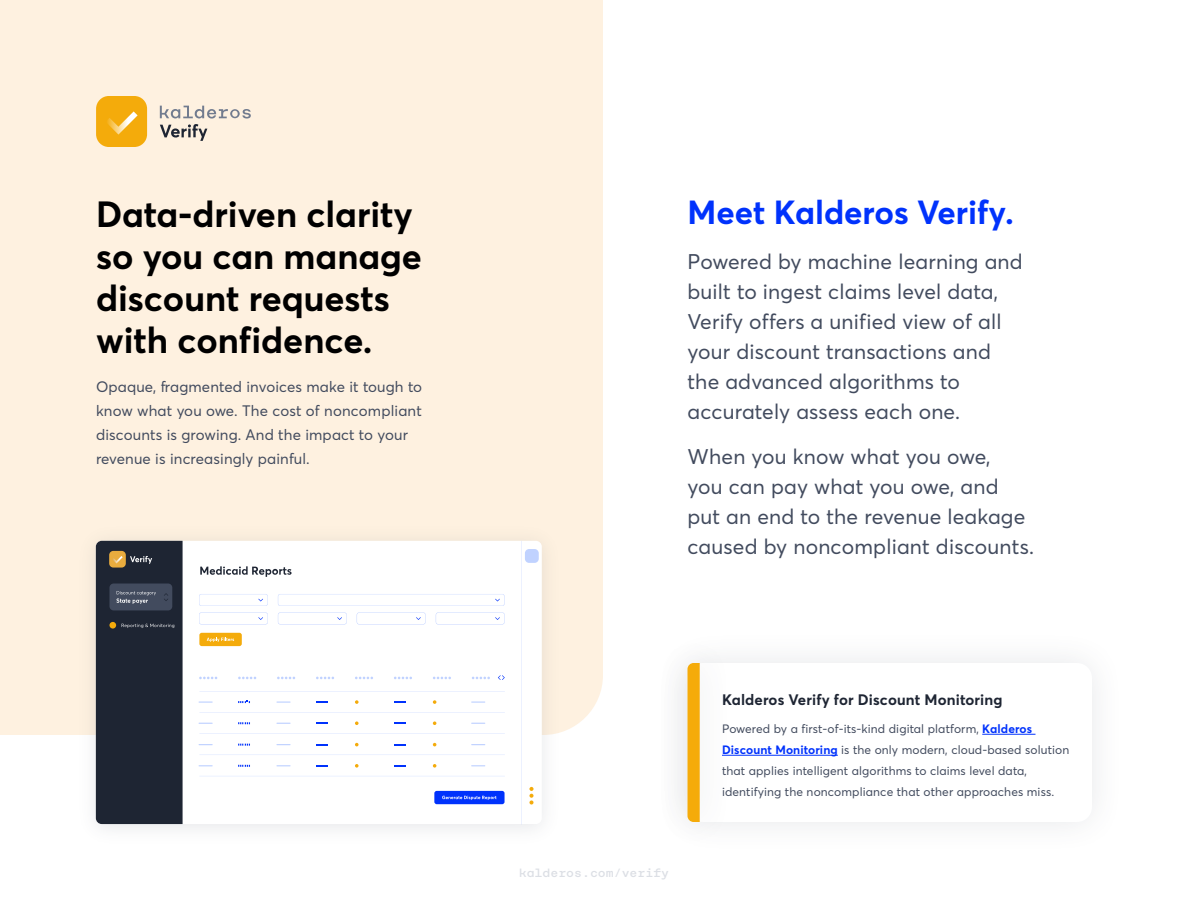
<style>
.page{position:relative;width:1188px;height:918px;background:#fff}
.page>*{position:absolute;margin:0;border:0;box-sizing:border-box;transform-origin:0 0}
.t1{font:700 36px/42px "Averta";color:#000}
.t2{font:700 33px "Averta";color:#0032fc}
.t3{font:21px/30px "Averta";letter-spacing:.01em;color:#424b5e}
.t4{font:15px/24px "Averta";letter-spacing:.01em;color:#424b5e}
.t5{font:700 15px "Averta";letter-spacing:.01em;color:#1e2533}
.t6{font:12px/21px "Averta";letter-spacing:.01em;color:#424b5e}
.t7{font:500 12px "Rational TW Display";color:#dcdfe5}
.s1{font-weight:700;color:#0032fc}
</style>
<div class="page">
<hr style="left:982px;top:734px;width:54px;height:1px;background:#0032fc">
<hr style="left:722px;top:755px;width:116px;height:1px;background:#0032fc">
<div style="left:0;top:0;width:603px;height:735px;background:#fef1e0"></div>
<div style="left:654px;top:631px;width:79px;height:222px;background:#fcfcfc"></div>
<svg style="left:688px;top:663px;width:12px;height:159px;background:#f5ad11"></svg>
<img style="left:69px;top:516px;width:500px;height:313px">
<div style="left:96px;top:541px;width:446px;height:283px;background:#fff;border-radius:6px"></div>
<svg style="left:521px;top:541px;width:1px;height:284px"></svg>
<div style="left:525px;top:549px;width:14px;height:14px;background:#c0d2ff;border-radius:4px"></div>
<svg style="left:529px;top:787px;width:5px;height:18px"></svg>
<svg style="left:200px;top:566px;width:92px;height:11px"></svg>
<svg style="left:199px;top:594px;width:69px;height:12px"></svg>
<svg style="left:199px;top:612px;width:69px;height:12px"></svg>
<svg style="left:278px;top:612px;width:69px;height:12px"></svg>
<svg style="left:436px;top:612px;width:69px;height:12px"></svg>
<svg style="left:357px;top:612px;width:69px;height:12px"></svg>
<svg style="left:278px;top:594px;width:227px;height:12px"></svg>
<div style="left:199px;top:633px;width:43px;height:13px;background:#f4ab0b;border-radius:2px"></div>
<svg style="left:207px;top:638px;width:27px;height:4px"></svg>
<div style="left:434px;top:791px;width:71px;height:13px;background:#0032fc;border-radius:2px"></div>
<svg style="left:442px;top:796px;width:55px;height:4px"></svg>
<svg style="left:199px;top:701px;width:14px;height:2px"></svg>
<svg style="left:276px;top:701px;width:15px;height:2px"></svg>
<svg style="left:471px;top:701px;width:14px;height:2px"></svg>
<svg style="left:433px;top:700px;width:3px;height:4px"></svg>
<svg style="left:355px;top:700px;width:4px;height:4px"></svg>
<svg style="left:316px;top:701px;width:12px;height:2px"></svg>
<svg style="left:394px;top:701px;width:12px;height:2px"></svg>
<svg style="left:238px;top:700px;width:12px;height:3px"></svg>
<svg style="left:199px;top:712px;width:306px;height:1px"></svg>
<svg style="left:199px;top:691px;width:306px;height:1px"></svg>
<svg style="left:199px;top:723px;width:14px;height:1px"></svg>
<svg style="left:276px;top:723px;width:15px;height:1px"></svg>
<svg style="left:471px;top:723px;width:14px;height:1px"></svg>
<svg style="left:433px;top:721px;width:3px;height:4px"></svg>
<svg style="left:355px;top:721px;width:4px;height:4px"></svg>
<svg style="left:316px;top:722px;width:12px;height:2px"></svg>
<svg style="left:394px;top:722px;width:12px;height:2px"></svg>
<svg style="left:238px;top:722px;width:12px;height:2px"></svg>
<svg style="left:199px;top:733px;width:306px;height:1px"></svg>
<svg style="left:199px;top:744px;width:14px;height:1px"></svg>
<svg style="left:276px;top:744px;width:15px;height:1px"></svg>
<svg style="left:471px;top:744px;width:14px;height:1px"></svg>
<svg style="left:355px;top:743px;width:4px;height:3px"></svg>
<svg style="left:316px;top:744px;width:12px;height:2px"></svg>
<svg style="left:394px;top:744px;width:12px;height:2px"></svg>
<svg style="left:238px;top:744px;width:12px;height:2px"></svg>
<svg style="left:199px;top:765px;width:14px;height:1px"></svg>
<svg style="left:276px;top:765px;width:15px;height:1px"></svg>
<svg style="left:471px;top:765px;width:14px;height:1px"></svg>
<svg style="left:433px;top:764px;width:3px;height:4px"></svg>
<svg style="left:355px;top:764px;width:4px;height:4px"></svg>
<svg style="left:316px;top:765px;width:12px;height:2px"></svg>
<svg style="left:394px;top:765px;width:12px;height:2px"></svg>
<svg style="left:238px;top:765px;width:12px;height:2px"></svg>
<svg style="left:200px;top:776px;width:305px;height:1px"></svg>
<svg style="left:199px;top:677px;width:18px;height:2px"></svg>
<svg style="left:238px;top:677px;width:18px;height:2px"></svg>
<svg style="left:277px;top:677px;width:18px;height:2px"></svg>
<svg style="left:316px;top:677px;width:18px;height:2px"></svg>
<svg style="left:355px;top:677px;width:18px;height:2px"></svg>
<svg style="left:394px;top:677px;width:18px;height:2px"></svg>
<svg style="left:433px;top:677px;width:18px;height:2px"></svg>
<svg style="left:472px;top:677px;width:18px;height:2px"></svg>
<svg style="left:498px;top:675px;width:7px;height:5px"></svg>
<svg style="left:96px;top:541px;width:87px;height:283px;background:#242b37"></svg>
<div style="left:96px;top:96px;width:51px;height:51px;background:#f4ab0b;border-radius:13px"></div>
<svg style="left:107px;top:111px;width:31px;height:24px"></svg>
<svg style="left:160px;top:106px;width:91px;height:35px;background:#dbd3c8"></svg>
<h1 class="t1" style="left:96px;top:192px;width:327px">Data-driven clarity so you can manage discount requests with confidence.</h1>
<p class="t4" style="left:96px;top:374px;width:328px">Opaque, fragmented invoices make it tough to know what you owe. The cost of noncompliant discounts is growing. And the impact to your revenue is increasingly painful.</p>
<h2 class="t2" style="left:687px;top:189px;width:328px">Meet Kalderos Verify.</h2>
<p class="t3" style="left:687px;top:246px;width:337px">Powered by machine learning and built to ingest claims level data,<br>Verify offers a unified view of all your discount transactions and the advanced algorithms to accurately assess each one.</p>
<p class="t3" style="left:687px;top:441px;width:348px">When you know what you owe,<br>you can pay what you owe, and put an end to the revenue leakage caused by noncompliant discounts.</p>
<p class="t7" style="left:519px;top:865px;width:152px">kalderos.com/verify</p>
<p class="t5" style="left:722px;top:689px;width:282px">Kalderos Verify for Discount Monitoring</p>
<p class="t6" style="left:722px;top:718px;width:349px">Powered by a first-of-its-kind digital platform, <span class="s1">Kalderos Discount Monitoring</span> is the only modern, cloud-based solution that applies intelligent algorithms to claims level data, identifying the noncompliance that other approaches miss.</p>
</div>
